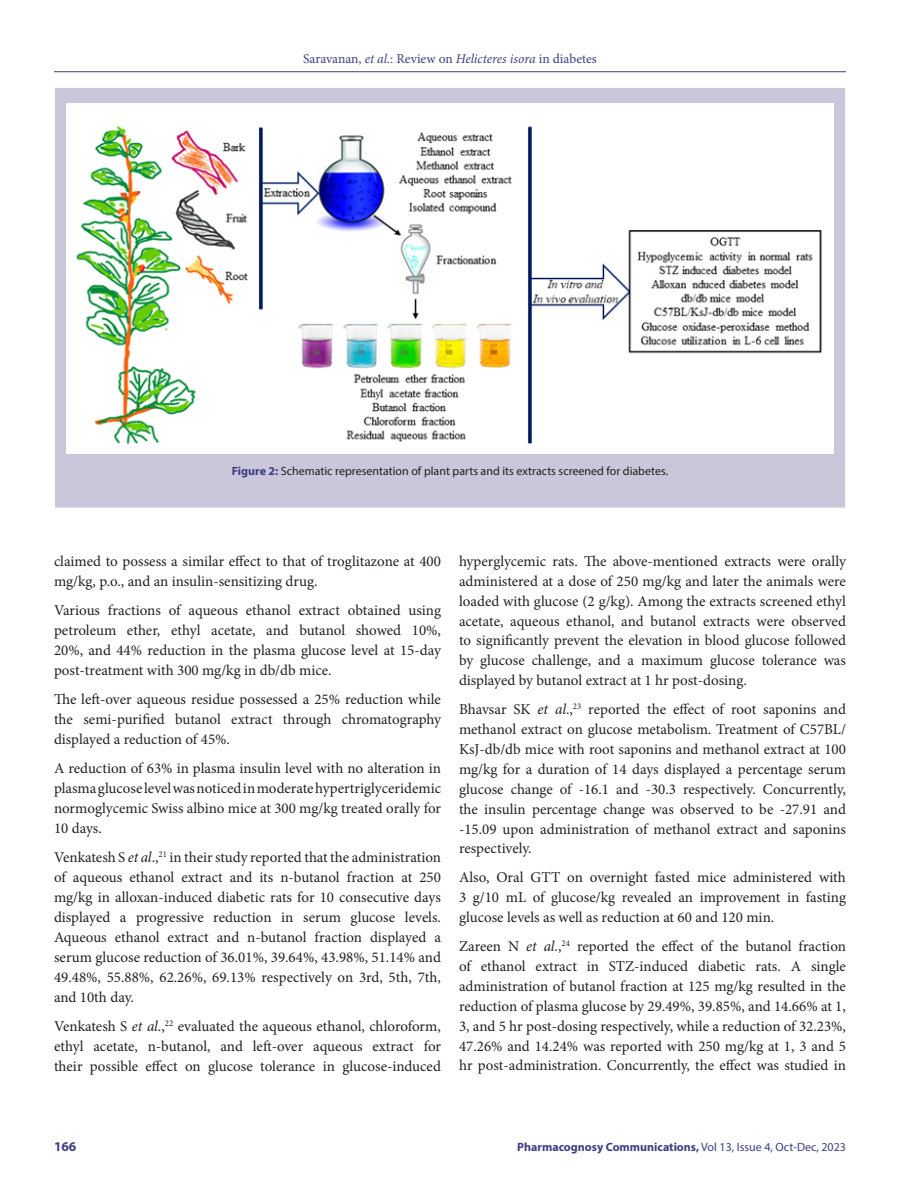
<style>
.page{position:relative;width:918px;height:1188px;background:#fff}
.page>*{position:absolute;margin:0;border:0;box-sizing:border-box;transform-origin:0 0}
.Body_text{font:15px/20px "Minion Pro";color:#231f20;text-align:justify}
.t1{font:13.5px "Minion Pro";color:#3e3e82}
.t2{font:700 13.5px "Myriad Pro";color:#3e3e82}
.FIG_Caption{font:12px "Myriad Pro";color:#231f20}
.t3{font:700 12px "Myriad Pro";color:#3e3e82}
.s1{font-style:italic}
.s2{font-weight:700;color:#3e3e82}
.s3{font-weight:400}
</style>
<div class="page">
<hr style="left:54px;top:71px;width:792px;height:1px;background:#3e3e82">
<div style="left:54px;top:87px;width:792px;height:421px;background:#cac7db;border:1px solid #fff"></div>
<img style="left:66px;top:103px;width:768px;height:350px">
<p class="t1" style="left:303px;top:50px;width:295px">Saravanan, <span class="s1">et al.</span>: Review on <span class="s1">Helicteres isora</span> in diabetes</p>
<p class="FIG_Caption" style="left:232px;top:464px;width:438px"><span class="s2">Figure 2:</span> Schematic representation of plant parts and its extracts screened for diabetes.</p>
<p class="Body_text" style="left:54px;top:551px;width:388px">claimed to possess a similar effect to that of troglitazone at 400 mg/kg, p.o., and an insulin-sensitizing drug.</p>
<p class="Body_text" style="left:54px;top:600px;width:389px">Various fractions of aqueous ethanol extract obtained using petroleum ether, ethyl acetate, and butanol showed 10%, 20%, and 44% reduction in the plasma glucose level at 15-day post-treatment with 300 mg/kg in db/db mice.</p>
<p class="Body_text" style="left:54px;top:689px;width:388px">The left-over aqueous residue possessed a 25% reduction while the semi-purified butanol extract through chromatography displayed a reduction of 45%.</p>
<p class="Body_text" style="left:54px;top:758px;width:389px">A reduction of 63% in plasma insulin level with no alteration in plasma glucose level was noticed in moderate hypertriglyceridemic normoglycemic Swiss albino mice at 300 mg/kg treated orally for 10 days.</p>
<p class="Body_text" style="left:54px;top:847px;width:389px">Venkatesh S <span class="s1">et al</span>.,<sup>21</sup> in their study reported that the administration of aqueous ethanol extract and its n-butanol fraction at 250 mg/kg in alloxan-induced diabetic rats for 10 consecutive days displayed a progressive reduction in serum glucose levels.<br>Aqueous ethanol extract and n-butanol fraction displayed a serum glucose reduction of 36.01%, 39.64%, 43.98%, 51.14% and 49.48%, 55.88%, 62.26%, 69.13% respectively on 3rd, 5th, 7th, and 10th day.</p>
<p class="Body_text" style="left:54px;top:1016px;width:389px">Venkatesh S <span class="s1">et al</span>.,<sup>22</sup> evaluated the aqueous ethanol, chloroform, ethyl acetate, n-butanol, and left-over aqueous extract for their possible effect on glucose tolerance in glucose-induced</p>
<p class="Body_text" style="left:459px;top:551px;width:389px">hyperglycemic rats. The above-mentioned extracts were orally administered at a dose of 250 mg/kg and later the animals were loaded with glucose (2 g/kg). Among the extracts screened ethyl acetate, aqueous ethanol, and butanol extracts were observed to significantly prevent the elevation in blood glucose followed by glucose challenge, and a maximum glucose tolerance was displayed by butanol extract at 1 hr post-dosing.</p>
<p class="Body_text" style="left:459px;top:699px;width:389px">Bhavsar SK <span class="s1">et al</span>.,<sup>23</sup> reported the effect of root saponins and methanol extract on glucose metabolism. Treatment of C57BL/ KsJ-db/db mice with root saponins and methanol extract at 100 mg/kg for a duration of 14 days displayed a percentage serum glucose change of -16.1 and -30.3 respectively. Concurrently, the insulin percentage change was observed to be -27.91 and -15.09 upon administration of methanol extract and saponins respectively.</p>
<p class="Body_text" style="left:459px;top:868px;width:389px">Also, Oral GTT on overnight fasted mice administered with 3 g/10 mL of glucose/kg revealed an improvement in fasting glucose levels as well as reduction at 60 and 120 min.</p>
<p class="Body_text" style="left:459px;top:936px;width:389px">Zareen N <span class="s1">et al.</span>,<sup>24</sup> reported the effect of the butanol fraction of ethanol extract in STZ-induced diabetic rats. A single administration of butanol fraction at 125 mg/kg resulted in the reduction of plasma glucose by 29.49%, 39.85%, and 14.66% at 1, 3, and 5 hr post-dosing respectively, while a reduction of 32.23%, 47.26% and 14.24% was reported with 250 mg/kg at 1, 3 and 5 hr post-administration. Concurrently, the effect was studied in</p>
<p class="t2" style="left:54px;top:1137px;width:24px">166</p>
<p class="t3" style="left:517px;top:1139px;width:330px">Pharmacognosy Communications, <span class="s3">Vol 13, Issue 4, Oct-Dec, 2023</span></p>
</div>
